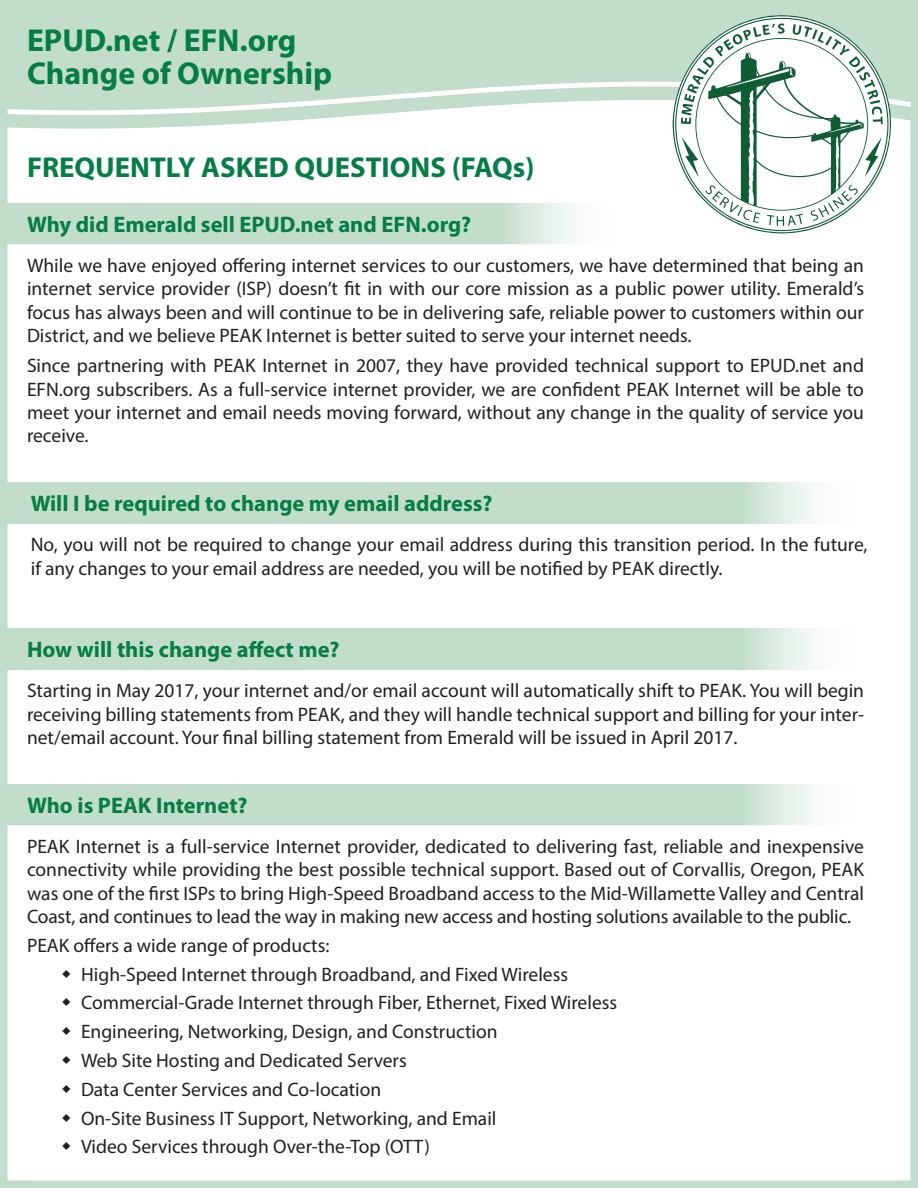
<style>
.page{position:relative;width:918px;height:1188px;background:#fff}
.page>*{position:absolute;margin:0;border:0;box-sizing:border-box;transform-origin:0 0}
.Board{font:700 31.8px/33.5px "Myriad Pro";color:#047e45}
.Board-2{font:700 28.8px "Myriad Pro";color:#047e45}
.Board-3{font:700 22.5px "Myriad Pro";color:#047e45}
.Board-4{font:19.5px/23.4px "Myriad Pro";color:#231f20;text-align:justify}
</style>
<div class="page">
<svg style="left:9px;top:9px;width:900px;height:119px;background:#cae1d2"></svg>
<svg style="left:673px;top:15px;width:218px;height:218px"></svg>
<svg style="left:675px;top:18px;width:214px;height:213px"></svg>
<svg style="left:681px;top:23px;width:202px;height:203px"></svg>
<svg style="left:9px;top:203px;width:564px;height:41px;background:#c5dfce"></svg>
<div style="left:0;top:628px;width:864px;height:41px;background:#c2ddcb"></div>
<div style="left:0;top:784px;width:864px;height:41px;background:#c2ddcb"></div>
<div style="left:0;top:0;width:918px;height:1188px;border:8px solid #c2ddcb"></div>
<div style="left:0;top:483px;width:864px;height:41px;background:#c2ddcb"></div>
<p class="Board" style="left:27px;top:22px;width:307px">EPUD.net / EFN.org<br>Change of Ownership</p>
<p class="Board-2" style="left:27px;top:148px;width:509px">FREQUENTLY ASKED QUESTIONS (FAQs)</p>
<p class="Board-3" style="left:27px;top:210px;width:446px">Why did Emerald sell EPUD.net and EFN.org?</p>
<p class="Board-4" style="left:27px;top:253px;width:839px">While we have enjoyed offering internet services to our customers, we have determined that being an internet service provider (ISP) doesn’t fit in with our core mission as a public power utility. Emerald’s focus has always been and will continue to be in delivering safe, reliable power to customers within our District, and we believe PEAK Internet is better suited to serve your internet needs.</p>
<p class="Board-4" style="left:27px;top:354px;width:839px">Since partnering with PEAK Internet in 2007, they have provided technical support to EPUD.net and EFN.org subscribers. As a full-service internet provider, we are confident PEAK Internet will be able to meet your internet and email needs moving forward, without any change in the quality of service you receive.</p>
<p class="Board-3" style="left:31px;top:489px;width:463px">Will I be required to change my email address?</p>
<p class="Board-4" style="left:31px;top:533px;width:838px">No, you will not be required to change your email address during this transition period. In the future, if any changes to your email address are needed, you will be notified by PEAK directly.</p>
<p class="Board-3" style="left:27px;top:635px;width:314px">How will this change affect me?</p>
<p class="Board-4" style="left:27px;top:679px;width:839px">Starting in May 2017, your internet and/or email account will automatically shift to PEAK. You will begin receiving billing statements from PEAK, and they will handle technical support and billing for your inter&shy;net/email account. Your final billing statement from Emerald will be issued in April 2017.</p>
<p class="Board-3" style="left:27px;top:791px;width:222px">Who is PEAK Internet?</p>
<p class="Board-4" style="left:27px;top:834px;width:839px">PEAK Internet is a full-service Internet provider, dedicated to delivering fast, reliable and inexpensive connectivity while providing the best possible technical support. Based out of Corvallis, Oregon, PEAK was one of the first ISPs to bring High-Speed Broadband access to the Mid-Willamette Valley and Central Coast, and continues to lead the way in making new access and hosting solutions available to the public.</p>
<p class="Board-4" style="left:27px;top:933px;width:304px">PEAK offers a wide range of products:</p>
<p class="Board-4" style="left:81px;top:962px;width:489px">High-Speed Internet through Broadband, and Fixed Wireless</p>
<p class="Board-4" style="left:81px;top:991px;width:538px">Commercial-Grade Internet through Fiber, Ethernet, Fixed Wireless</p>
<p class="Board-4" style="left:81px;top:1020px;width:418px">Engineering, Networking, Design, and Construction</p>
<p class="Board-4" style="left:81px;top:1049px;width:327px">Web Site Hosting and Dedicated Servers</p>
<p class="Board-4" style="left:81px;top:1077px;width:302px">Data Center Services and Co-location</p>
<p class="Board-4" style="left:81px;top:1106px;width:417px">On-Site Business IT Support, Networking, and Email</p>
<p class="Board-4" style="left:81px;top:1135px;width:350px">Video Services through Over-the-Top (OTT)</p>
</div>
